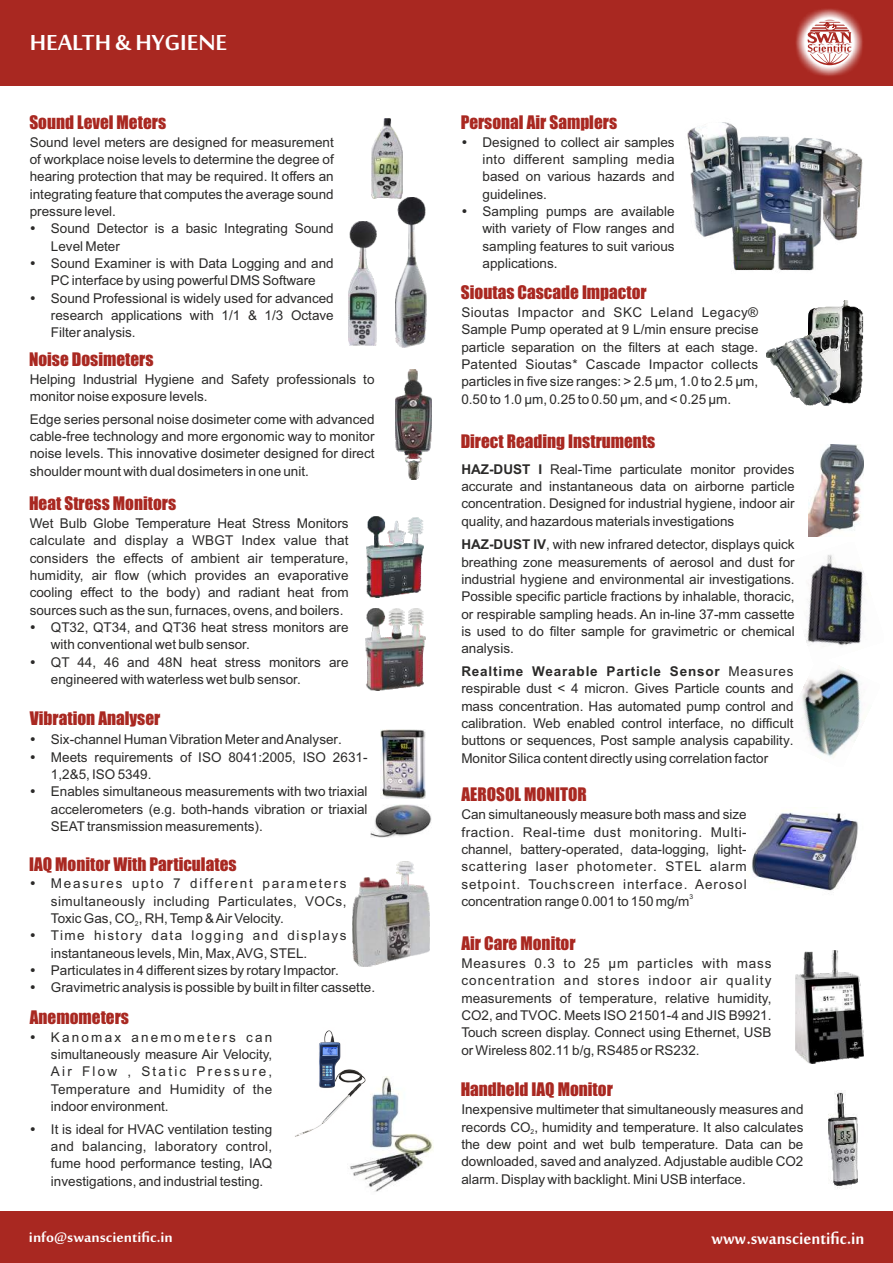
<style>
.page{position:relative;width:893px;height:1263px;background:#fff}
.page>*{position:absolute;margin:0;border:0;box-sizing:border-box;transform-origin:0 0}
.t1{font:700 30px "Sakkal Majalla";color:#fff}
.t2{font:700 22.35px "Sakkal Majalla";color:#fff;scale:.92 1}
.t3{font:700 19.05px "Sakkal Majalla";color:#fefefe}
.t4{font:17.25px "Impact";color:#a92821}
.t5{font:13.5px/17.4px "Arial";color:#2b2a29;text-align:justify}
.t6{font:13.5px "Arial";letter-spacing:.02em;color:#2b2a29}
.t7{font:6.75px "Arial";color:#2b2a29}
.s1{font-weight:700}
</style>
<div class="page">
<img style="left:380px;top:730px;width:45px;height:68px">
<img style="left:371px;top:804px;width:61px;height:33px">
<img style="left:687px;top:122px;width:176px;height:149px">
<img style="left:809px;top:300px;width:54px;height:104px">
<img style="left:767px;top:335px;width:73px;height:70px">
<img style="left:802px;top:667px;width:59px;height:91px">
<img style="left:806px;top:554px;width:58px;height:92px">
<img style="left:808px;top:444px;width:55px;height:93px">
<img style="left:350px;top:1076px;width:84px;height:116px">
<img style="left:295px;top:1030px;width:74px;height:109px">
<img style="left:396px;top:369px;width:36px;height:110px">
<img style="left:396px;top:198px;width:31px;height:149px">
<img style="left:371px;top:119px;width:31px;height:80px">
<img style="left:348px;top:221px;width:29px;height:124px">
<img style="left:366px;top:609px;width:59px;height:82px">
<img style="left:366px;top:516px;width:57px;height:81px">
<img style="left:353px;top:862px;width:76px;height:104px">
<div style="left:0;top:0;width:893px;height:85px;background:#a92821"></div>
<img style="left:796px;top:9px;width:67px;height:67px">
<svg style="left:807px;top:20px;width:45px;height:45px;background:#deaeac"></svg>
<div style="left:0;top:1212px;width:893px;height:51px;background:#a92821"></div>
<img style="left:795px;top:950px;width:68px;height:114px">
<img style="left:828px;top:1091px;width:30px;height:97px">
<img style="left:752px;top:812px;width:106px;height:79px">
<h1 class="t1" style="left:30px;top:30px;width:199px">HEALTH &amp; HYGIENE</h1>
<p class="t4" style="left:29px;top:115px;width:138px">Sound Level Meters</p>
<p class="t5" style="left:30px;top:134px;width:305px">Sound level meters are designed for measurement of workplace noise levels to determine the degree of hearing protection that may be required. It offers an integrating feature that computes the average sound pressure level.</p>
<p class="t5" style="left:51px;top:221px;width:284px;text-align:left">Sound Detector is a basic Integrating Sound Level Meter<br>Sound Examiner is with Data Logging and and PC interface by using powerful DMS Software Sound Professional is widely used for advanced research applications with 1/1 &amp; 1/3 Octave Filter analysis.</p>
<p class="t4" style="left:29px;top:352px;width:126px">Noise Dosimeters</p>
<p class="t5" style="left:30px;top:371px;width:346px">Helping Industrial Hygiene and Safety professionals to monitor noise exposure levels.</p>
<p class="t5" style="left:30px;top:411px;width:346px">Edge series personal noise dosimeter come with advanced cable-free technology and more ergonomic way to monitor noise levels. This innovative dosimeter designed for direct shoulder mount with dual dosimeters in one unit.</p>
<p class="t4" style="left:29px;top:496px;width:149px">Heat Stress Monitors</p>
<p class="t5" style="left:30px;top:516px;width:320px">Wet Bulb Globe Temperature Heat Stress Monitors</p>
<p class="t6" style="left:30px;top:535px;width:320px">calculate and display a WBGT Index value that</p>
<p class="t5" style="left:30px;top:550px;width:320px">considers the effects of ambient air temperature,</p>
<p class="t5" style="left:30px;top:568px;width:320px">humidity, air flow (which provides an evaporative</p>
<p class="t5" style="left:30px;top:585px;width:320px">cooling effect to the body) and radiant heat from</p>
<p class="t5" style="left:30px;top:602px;width:315px">sources such as the sun, furnaces, ovens, and boilers.</p>
<p class="t5" style="left:51px;top:620px;width:299px">QT32, QT34, and QT36 heat stress monitors are</p>
<p class="t5" style="left:51px;top:637px;width:200px">with conventional wet bulb sensor.</p>
<p class="t5" style="left:51px;top:655px;width:299px">QT 44, 46 and 48N heat stress monitors are</p>
<p class="t5" style="left:51px;top:672px;width:251px">engineered with waterless wet bulb sensor.</p>
<p class="t4" style="left:30px;top:711px;width:132px">Vibration Analyser</p>
<p class="t5" style="left:51px;top:732px;width:318px;text-align:left">Six-channel Human Vibration Meter and Analyser.<br>Meets requirements of ISO 8041:2005, ISO 2631- 1,2&amp;5, ISO 5349.<br>Enables simultaneous measurements with two triaxial accelerometers (e.g. both-hands vibration or triaxial SEATtransmission measurements).</p>
<p class="t4" style="left:29px;top:857px;width:209px">IAQ Monitor With Particulates</p>
<p class="t5" style="left:51px;top:876px;width:297px">Measures upto 7 different parameters simultaneously including Particulates, VOCs, Toxic Gas, CO , RH, Temp &amp; Air Velocity.</p>
<p class="t7" style="left:135px;top:921px;width:5px">2</p>
<p class="t5" style="left:51px;top:928px;width:326px;text-align:left">Time history data logging and displays instantaneous levels, Min, Max, AVG, STEL.<br>Particulates in 4 different sizes by rotary Impactor.<br>Gravimetric analysis is possible by built in filter cassette.</p>
<p class="t4" style="left:30px;top:1010px;width:101px">Anemometers</p>
<p class="t5" style="left:51px;top:1029px;width:223px">Kanomax anemometers can simultaneously measure Air Velocity, Air Flow , Static Pressure, Temperature and Humidity of the indoor environment.</p>
<p class="t5" style="left:51px;top:1121px;width:223px">It is ideal for HVAC ventilation testing and balancing, laboratory control, fume hood performance testing, IAQ investigations, and industrial testing.</p>
<p class="t4" style="left:461px;top:115px;width:158px">Personal Air Samplers</p>
<p class="t5" style="left:482px;top:134px;width:194px;text-align:left">Designed to collect air samples into different sampling media based on various hazards and guidelines.<br>Sampling pumps are available with variety of Flow ranges and sampling features to suit various applications.</p>
<p class="t4" style="left:461px;top:286px;width:187px">Sioutas Cascade Impactor</p>
<p class="t5" style="left:461px;top:305px;width:299px">Sioutas Impactor and SKC Leland Legacy® Sample Pump operated at 9 L/min ensure precise particle separation on the filters at each stage.<br>Patented Sioutas* Cascade Impactor collects particles in five size ranges: &gt; 2.5 μm, 1.0 to 2.5 μm, 0.50 to 1.0 μm, 0.25 to 0.50 μm, and &lt; 0.25 μm.</p>
<p class="t4" style="left:461px;top:434px;width:196px">Direct Reading Instruments</p>
<p class="t5" style="left:461px;top:461px;width:335px"><span class="s1">HAZ-DUST I</span> Real-Time particulate monitor provides accurate and instantaneous data on airborne particle concentration. Designed for industrial hygiene, indoor air quality, and hazardous materials investigations</p>
<p class="t5" style="left:461px;top:537px;width:335px"><span class="s1">HAZ-DUST IV</span>, with new infrared detector, displays quick breathing zone measurements of aerosol and dust for industrial hygiene and environmental air investigations.<br>Possible specific particle fractions by inhalable, thoracic, or respirable sampling heads. An in-line 37-mm cassette is used to do filter sample for gravimetric or chemical analysis.</p>
<p class="t5" style="left:461px;top:664px;width:334px"><span class="s1">Realtime Wearable Particle Sensor</span> Measures respirable dust &lt; 4 micron. Gives Particle counts and mass concentration. Has automated pump control and calibration. Web enabled control interface, no difficult buttons or sequences, Post sample analysis capability.<br>Monitor Silica content directly using correlation factor</p>
<p class="t4" style="left:461px;top:788px;width:127px">AEROSOL MONITOR</p>
<p class="t5" style="left:461px;top:807px;width:287px">Can simultaneously measure both mass and size fraction. Real-time dust monitoring. Multi&shy;channel, battery-operated, data-logging, light&shy;scattering laser photometer. STEL alarm setpoint. Touchscreen interface. Aerosol</p>
<p class="t7" style="left:689px;top:894px;width:5px">3</p>
<p class="t5" style="left:461px;top:894px;width:230px">concentration range 0.001 to 150 mg/m</p>
<p class="t4" style="left:461px;top:936px;width:116px">Air Care Monitor</p>
<p class="t5" style="left:461px;top:956px;width:312px">Measures 0.3 to 25 µm particles with mass concentration and stores indoor air quality measurements of temperature, relative humidity, CO2, and TVOC. Meets ISO 21501-4 and JIS B9921.<br>Touch screen display. Connect using Ethernet, USB or Wireless 802.11 b/g, RS485 or RS232.</p>
<p class="t4" style="left:461px;top:1083px;width:154px">Handheld IAQ Monitor</p>
<p class="t5" style="left:461px;top:1102px;width:344px">Inexpensive multimeter that simultaneously measures and records CO , humidity and temperature. It also calculates</p>
<p class="t7" style="left:531px;top:1129px;width:5px">2</p>
<p class="t5" style="left:461px;top:1137px;width:344px">the dew point and wet bulb temperature. Data can be downloaded, saved and analyzed. Adjustable audible CO2 alarm. Display with backlight. Mini USB interface.</p>
<h3 class="t3" style="left:29px;top:1229px;width:145px">info@swanscientific.in</h3>
<h2 class="t2" style="left:712px;top:1228px;width:167px">www.swanscientific.in</h2>
</div>
